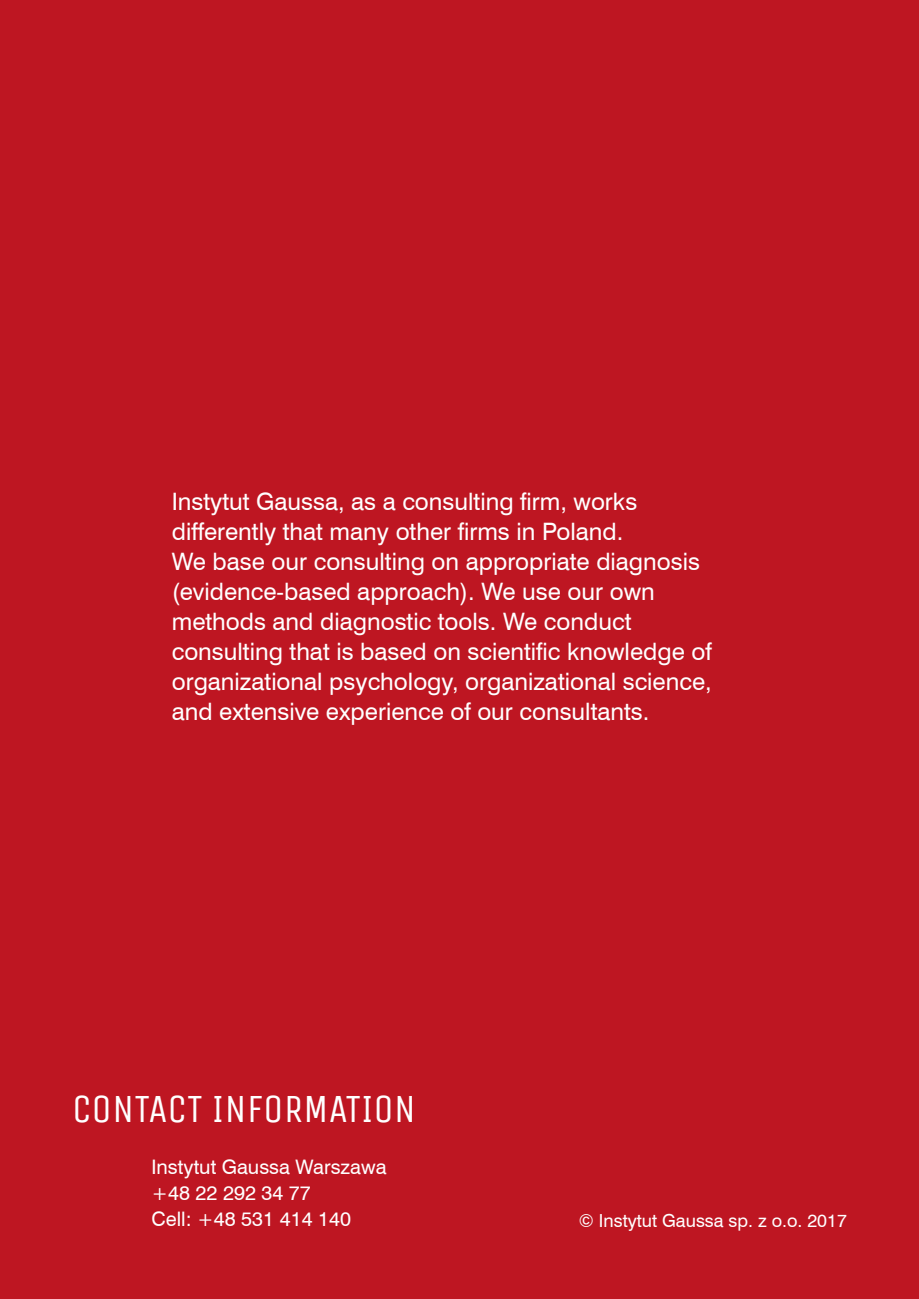
<style>
.page{position:relative;width:919px;height:1299px;background:#fff}
.page>*{position:absolute;margin:0;border:0;box-sizing:border-box;transform-origin:0 0}
.t1{font:40px "Unica One";color:#fff}
.t2{font:24px/30px "Swiss 721 BT";color:#fff}
.t3{font:20px/26px "Swiss 721 BT";color:#fff}
.t4{font:18px "Swiss 721 BT";color:#fff}
</style>
<div class="page">
<div style="left:0;top:0;width:918px;height:1298px;background:#be1622"></div>
<p class="t2" style="left:172px;top:486px;width:541px">Instytut Gaussa, as a consulting firm, works differently that many other firms in Poland.<br>We base our consulting on appropriate diagnosis (evidence-based approach). We use our own methods and diagnostic tools. We conduct consulting that is based on scientific knowledge of organizational psychology, organizational science, and extensive experience of our consultants.</p>
<h1 class="t1" style="left:72px;top:1085px;width:345px">CONTACT INFORMATION</h1>
<p class="t3" style="left:151px;top:1152px;width:236px">Instytut Gaussa Warszawa +48 22 292 34 77<br>Cell: +48 531 414 140</p>
<p class="t4" style="left:579px;top:1207px;width:269px">© Instytut Gaussa sp. z o.o. 2017</p>
</div>
